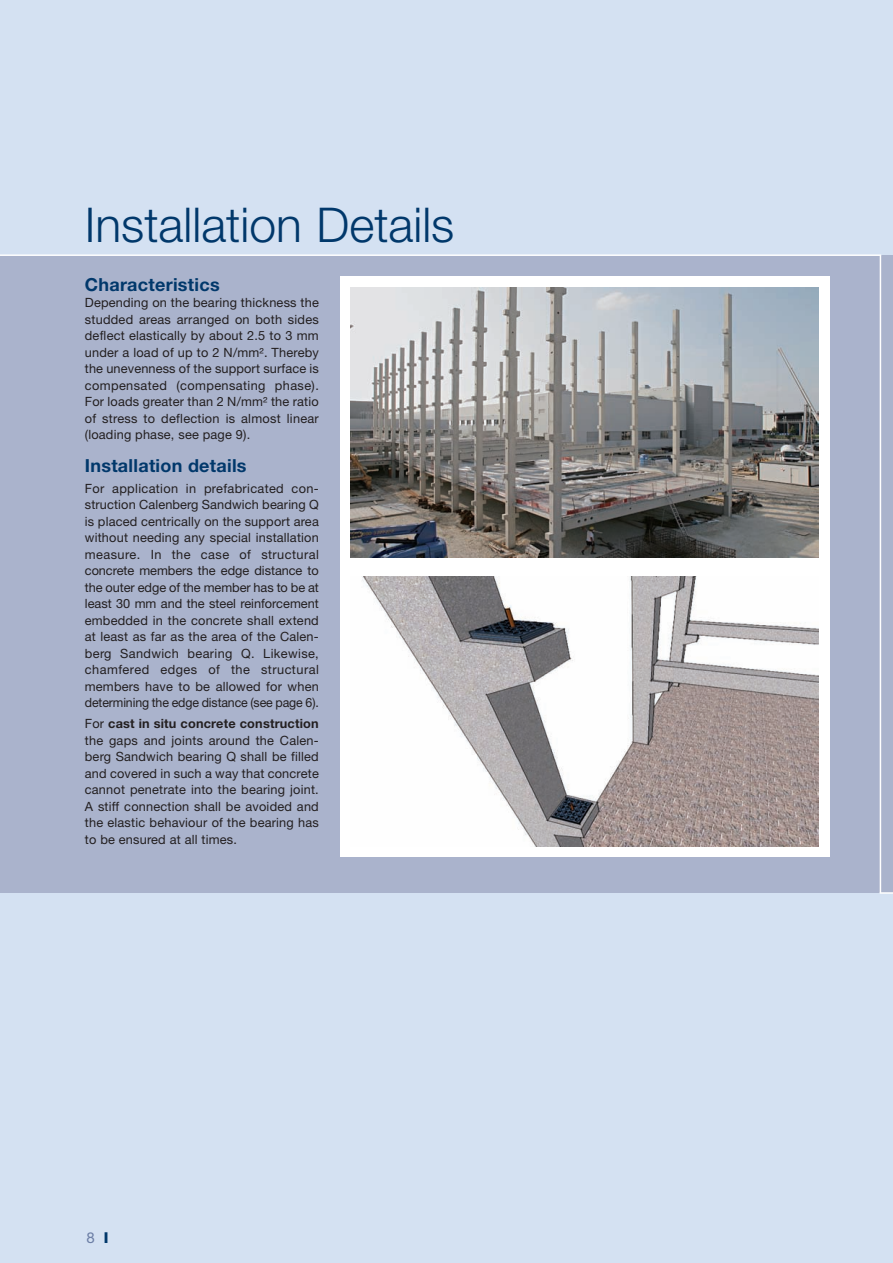
<style>
.page{position:relative;width:893px;height:1263px;background:#fff}
.page>*{position:absolute;margin:0;border:0;box-sizing:border-box;transform-origin:0 0}
.t1{font:300 48px "Helvetica Neue";color:#01386b}
.t2{font:700 18px "Helvetica Neue";letter-spacing:.015em;color:#01386b}
.t3{font:15px "Helvetica Neue";color:#6d7fa6}
.t4{font:12.75px/16.5px "Helvetica Neue";letter-spacing:.015em;color:#231f20;text-align:justify}
.s1{font-weight:700}
.s2{font-weight:800;color:#01386b}
</style>
<div class="page">
<div style="left:0;top:0;width:892px;height:1263px;background:#d4e1f2"></div>
<div style="left:0;top:255px;width:892px;height:638px;background:#aab3cc"></div>
<hr style="left:0;top:254px;width:881px;height:2px;background:#fff">
<svg style="left:880px;top:892px;width:12px;height:2px"></svg>
<hr style="left:879px;top:255px;width:2px;height:638px;background:#fff">
<div style="left:340px;top:276px;width:489px;height:581px;background:#fff"></div>
<img style="left:351px;top:287px;width:467px;height:270px">
<img style="left:362px;top:576px;width:456px;height:270px">
<h1 class="t1" style="left:85px;top:208px;width:371px">Installation Details</h1>
<h2 class="t2" style="left:85px;top:278px;width:136px">Characteristics</h2>
<p class="t4" style="left:85px;top:296px;width:235px">Depending on the bearing thickness the studded areas arranged on both sides deflect elastically by about 2.5 to 3 mm under a load of up to 2 N/mm². Thereby the unevenness of the support surface is compensated (compensating phase).<br>For loads greater than 2 N/mm² the ratio of stress to deflection is almost linear (loading phase, see page 9).</p>
<h2 class="t2" style="left:85px;top:459px;width:163px">Installation details</h2>
<p class="t4" style="left:85px;top:481px;width:235px">For application in prefabricated con&shy;struction Calenberg Sandwich bearing Q is placed centrically on the support area without needing any special installation measure. In the case of structural concrete members the edge distance to the outer edge of the member has to be at least 30 mm and the steel reinforcement embedded in the concrete shall extend at least as far as the area of the Calen&shy;berg Sandwich bearing Q. Likewise, chamfered edges of the structural members have to be allowed for when determining the edge distance (see page 6).</p>
<p class="t4" style="left:85px;top:717px;width:235px">For <span class="s1">cast in situ concrete construction </span>the gaps and joints around the Calen&shy;berg Sandwich bearing Q shall be filled and covered in such a way that concrete cannot penetrate into the bearing joint.<br>A stiff connection shall be avoided and the elastic behaviour of the bearing has to be ensured at all times.</p>
<p class="t3" style="left:86px;top:1233px;width:24px">8 <span class="s2">I</span></p>
</div>
